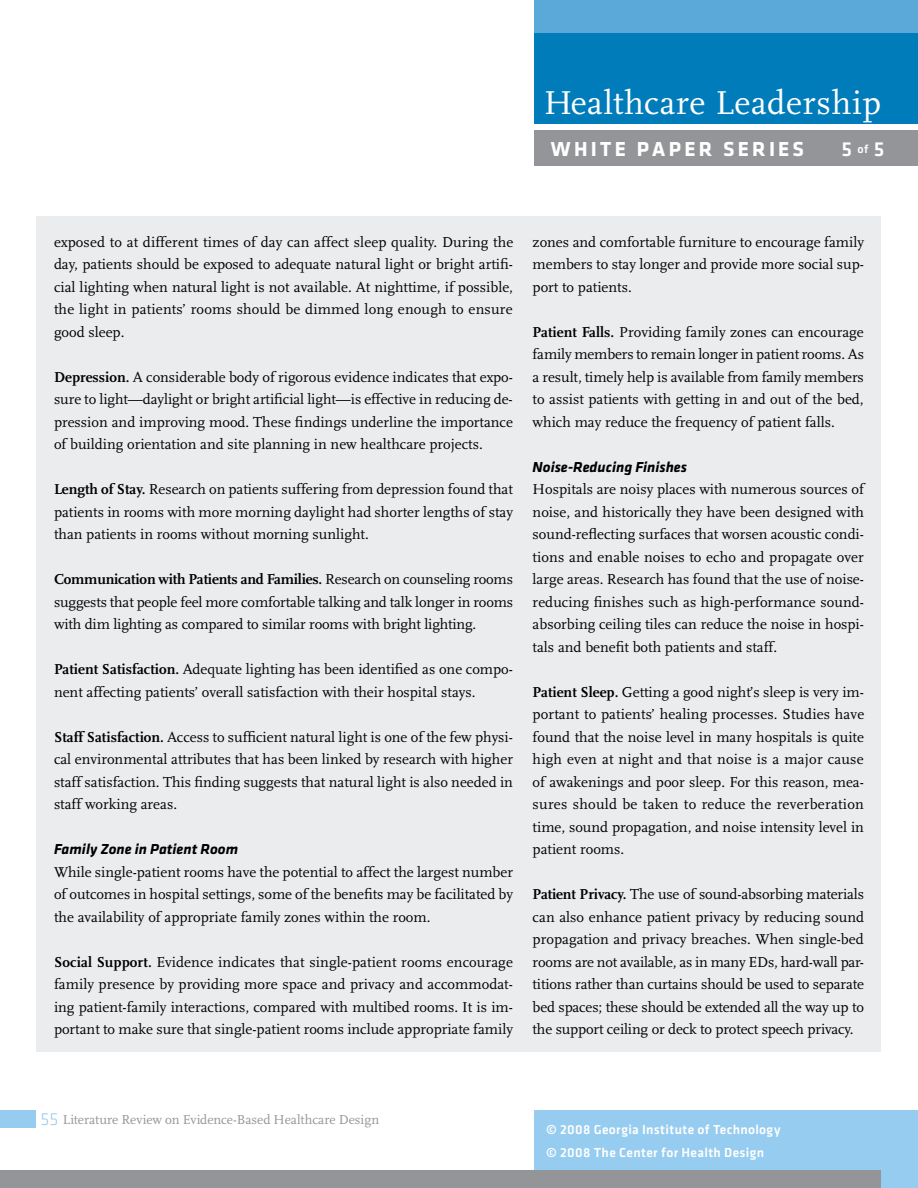
<style>
.page{position:relative;width:918px;height:1188px;background:#fff}
.page>*{position:absolute;margin:0;border:0;box-sizing:border-box;transform-origin:0 0}
.t1{font:34.5px "Scala";letter-spacing:.02em;color:#fff}
.t2{font:700 21px "Klavika";letter-spacing:.155em;color:#fff}
.t3{font:500 21px "Klavika";color:#fff}
.t4{font:300 18px "Klavika";color:#96ccef}
.t5{font:15px/22.5px "Scala";color:#000;text-align:justify}
.t6{font:italic 700 15px "Klavika";color:#000}
.t7{font:500 13.5px/23.1px "Klavika";letter-spacing:.025em;color:#fff}
.t8{font:13.5px "Scala";letter-spacing:-.005em;color:#939598}
.s1{font-size:12px}
.s2{font-weight:700}
</style>
<div class="page">
<div style="left:534px;top:27px;width:384px;height:97px;background:#007cbb"></div>
<div style="left:36px;top:216px;width:844px;height:836px;background:#ebeced"></div>
<div style="left:534px;top:0;width:384px;height:33px;background:#5ba9d8"></div>
<div style="left:534px;top:130px;width:384px;height:36px;background:#939598"></div>
<div style="left:534px;top:1111px;width:384px;height:77px;background:#96ccef"></div>
<div style="left:0;top:1170px;width:880px;height:18px;background:#939598"></div>
<div style="left:0;top:1111px;width:35px;height:17px;background:#96ccef"></div>
<h1 class="t1" style="left:544px;top:84px;width:338px">Healthcare Leadership</h1>
<h2 class="t2" style="left:551px;top:137px;width:255px">WHITE PAPER SERIES</h2>
<h2 class="t3" style="left:842px;top:137px;width:44px">5<span class="s1">of</span>5</h2>
<p class="t5" style="left:54px;top:231px;width:461px">exposed to at different times of day can affect sleep quality. During the day, patients should be exposed to adequate natural light or bright artifi&shy;cial lighting when natural light is not available. At nighttime, if possible, the light in patients’ rooms should be dimmed long enough to ensure good sleep.</p>
<p class="t5" style="left:54px;top:366px;width:461px"><span class="s2">Depression.</span> A considerable body of rigorous evidence indicates that expo&shy;sure to light—daylight or bright artificial light—is effective in reducing de&shy;pression and improving mood. These findings underline the importance of building orientation and site planning in new healthcare projects.</p>
<p class="t5" style="left:54px;top:478px;width:461px"><span class="s2">Length of Stay.</span> Research on patients suffering from depression found that patients in rooms with more morning daylight had shorter lengths of stay than patients in rooms without morning sunlight.</p>
<p class="t5" style="left:54px;top:568px;width:461px"><span class="s2">Communication with Patients and Families.</span> Research on counseling rooms suggests that people feel more comfortable talking and talk longer in rooms with dim lighting as compared to similar rooms with bright lighting.</p>
<p class="t5" style="left:54px;top:658px;width:460px"><span class="s2">Patient Satisfaction.</span> Adequate lighting has been identified as one compo&shy;nent affecting patients’ overall satisfaction with their hospital stays.</p>
<p class="t5" style="left:54px;top:726px;width:460px"><span class="s2">Staff Satisfaction.</span> Access to sufficient natural light is one of the few physi&shy;cal environmental attributes that has been linked by research with higher staff satisfaction. This finding suggests that natural light is also needed in staff working areas.</p>
<p class="t6" style="left:54px;top:841px;width:186px">Family Zone in Patient Room</p>
<p class="t5" style="left:54px;top:861px;width:461px">While single-patient rooms have the potential to affect the largest number of outcomes in hospital settings, some of the benefits may be facilitated by the availability of appropriate family zones within the room.</p>
<p class="t5" style="left:54px;top:951px;width:461px"><span class="s2">Social Support.</span> Evidence indicates that single-patient rooms encourage family presence by providing more space and privacy and accommodat&shy;ing patient-family interactions, compared with multibed rooms. It is im&shy;portant to make sure that single-patient rooms include appropriate family</p>
<p class="t5" style="left:533px;top:231px;width:333px">zones and comfortable furniture to encourage family members to stay longer and provide more social sup&shy;port to patients.</p>
<p class="t5" style="left:533px;top:321px;width:333px"><span class="s2">Patient Falls.</span> Providing family zones can encourage family members to remain longer in patient rooms. As a result, timely help is available from family members to assist patients with getting in and out of the bed, which may reduce the frequency of patient falls.</p>
<p class="t6" style="left:533px;top:459px;width:156px">Noise-Reducing Finishes</p>
<p class="t5" style="left:533px;top:478px;width:333px">Hospitals are noisy places with numerous sources of noise, and historically they have been designed with sound-reflecting surfaces that worsen acoustic condi&shy;tions and enable noises to echo and propagate over large areas. Research has found that the use of noise&shy;reducing finishes such as high-performance sound&shy;absorbing ceiling tiles can reduce the noise in hospi&shy;tals and benefit both patients and staff.</p>
<p class="t5" style="left:533px;top:681px;width:333px"><span class="s2">Patient Sleep.</span> Getting a good night’s sleep is very im&shy;portant to patients’ healing processes. Studies have found that the noise level in many hospitals is quite high even at night and that noise is a major cause of awakenings and poor sleep. For this reason, mea&shy;sures should be taken to reduce the reverberation time, sound propagation, and noise intensity level in patient rooms.</p>
<p class="t5" style="left:533px;top:883px;width:333px"><span class="s2">Patient Privacy.</span> The use of sound-absorbing materials can also enhance patient privacy by reducing sound propagation and privacy breaches. When single-bed rooms are not available, as in many EDs, hard-wall par&shy;titions rather than curtains should be used to separate bed spaces; these should be extended all the way up to the support ceiling or deck to protect speech privacy.</p>
<p class="t4" style="left:40px;top:1109px;width:19px">55</p>
<p class="t8" style="left:63px;top:1112px;width:318px">Literature Review on Evidence-Based Healthcare Design</p>
<p class="t7" style="left:546px;top:1118px;width:236px">© 2008 Georgia Institute of Technology © 2008 The Center for Health Design</p>
</div>
